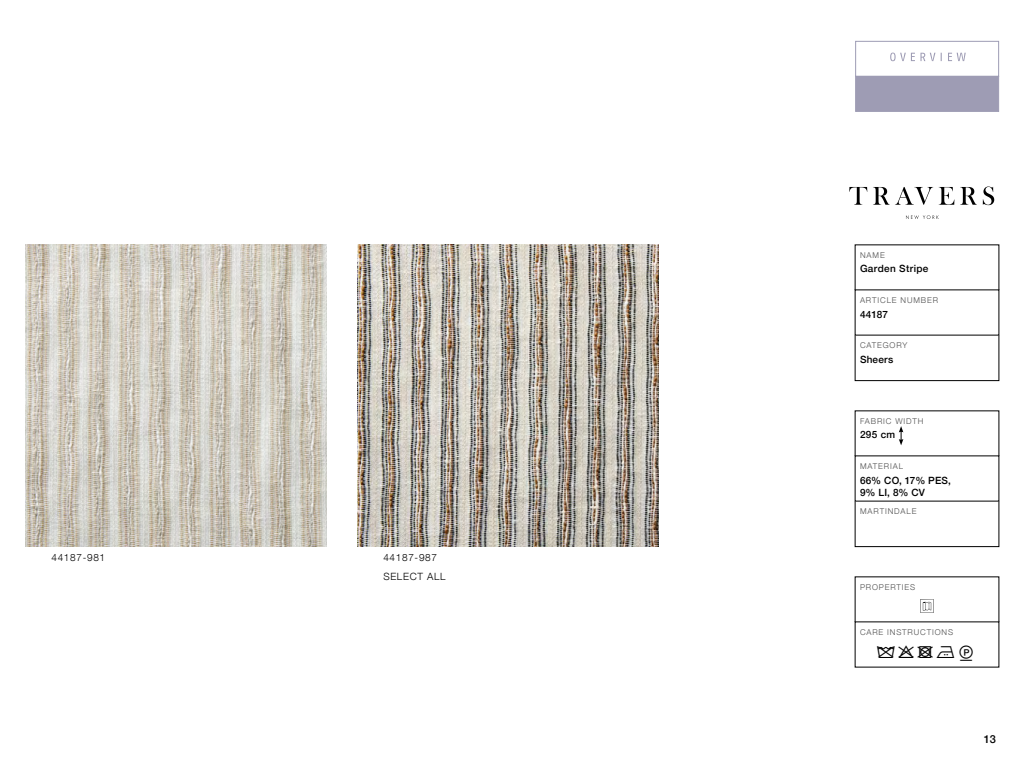
<style>
.page{position:relative;width:1024px;height:768px;background:#fff}
.page>*{position:absolute;margin:0;border:0;box-sizing:border-box;transform-origin:0 0}
.t1{font:500 11px "Helvetica Neue";color:#000}
.t2{font:500 10px "Helvetica Neue";letter-spacing:.03em;color:#000}
.t3{font:300 10px/19.5px "Helvetica Neue LT Com";letter-spacing:.07em;color:#000}
.t4{font:500 10px/12.5px "Helvetica Neue";letter-spacing:.01em;color:#000}
.t5{font:300 8px "Helvetica Neue";letter-spacing:.115em;color:#4d4d4d}
</style>
<div class="page">
<div style="left:855px;top:335px;width:144px;height:46px;border:1px solid #000"></div>
<div style="left:855px;top:501px;width:144px;height:46px;border:1px solid #000"></div>
<svg style="left:899px;top:426px;width:4px;height:19px"></svg>
<svg style="left:920px;top:599px;width:14px;height:14px"></svg>
<img style="left:25px;top:245px;width:302px;height:302px">
<img style="left:357px;top:245px;width:302px;height:302px">
<svg style="left:906px;top:215px;width:33px;height:4px"></svg>
<svg style="left:849px;top:187px;width:18px;height:18px"></svg>
<svg style="left:873px;top:187px;width:60px;height:18px"></svg>
<svg style="left:939px;top:187px;width:15px;height:18px"></svg>
<svg style="left:960px;top:187px;width:17px;height:18px"></svg>
<svg style="left:983px;top:187px;width:11px;height:18px"></svg>
<div style="left:855px;top:76px;width:144px;height:36px;background:#9e9cb4"></div>
<div style="left:855px;top:41px;width:144px;height:36px;border:1px solid #9e9cb4"></div>
<svg style="left:890px;top:53px;width:76px;height:8px"></svg>
<p class="t3" style="left:51px;top:547px;width:55px">44187-981</p>
<p class="t3" style="left:383px;top:547px;width:64px">44187-987<br>SELECT ALL</p>
<p class="t5" style="left:860px;top:248px;width:26px">NAME</p>
<p class="t2" style="left:860px;top:261px;width:70px">Garden Stripe</p>
<p class="t5" style="left:860px;top:293px;width:80px">ARTICLE NUMBER</p>
<p class="t2" style="left:860px;top:306px;width:30px">44187</p>
<p class="t5" style="left:860px;top:339px;width:49px">CATEGORY</p>
<p class="t2" style="left:860px;top:351px;width:35px">Sheers</p>
<p class="t5" style="left:860px;top:414px;width:65px">FABRIC WIDTH</p>
<p class="t2" style="left:860px;top:427px;width:37px">295 cm</p>
<p class="t5" style="left:860px;top:459px;width:45px">MATERIAL</p>
<p class="t4" style="left:860px;top:473px;width:92px">66% CO, 17% PES,<br>9% LI, 8% CV</p>
<p class="t5" style="left:860px;top:505px;width:58px">MARTINDALE</p>
<p class="t5" style="left:860px;top:580px;width:57px">PROPERTIES</p>
<p class="t5" style="left:860px;top:625px;width:95px">CARE INSTRUCTIONS</p>
<h1 class="t1" style="left:984px;top:730px;width:14px">13</h1>
</div>
